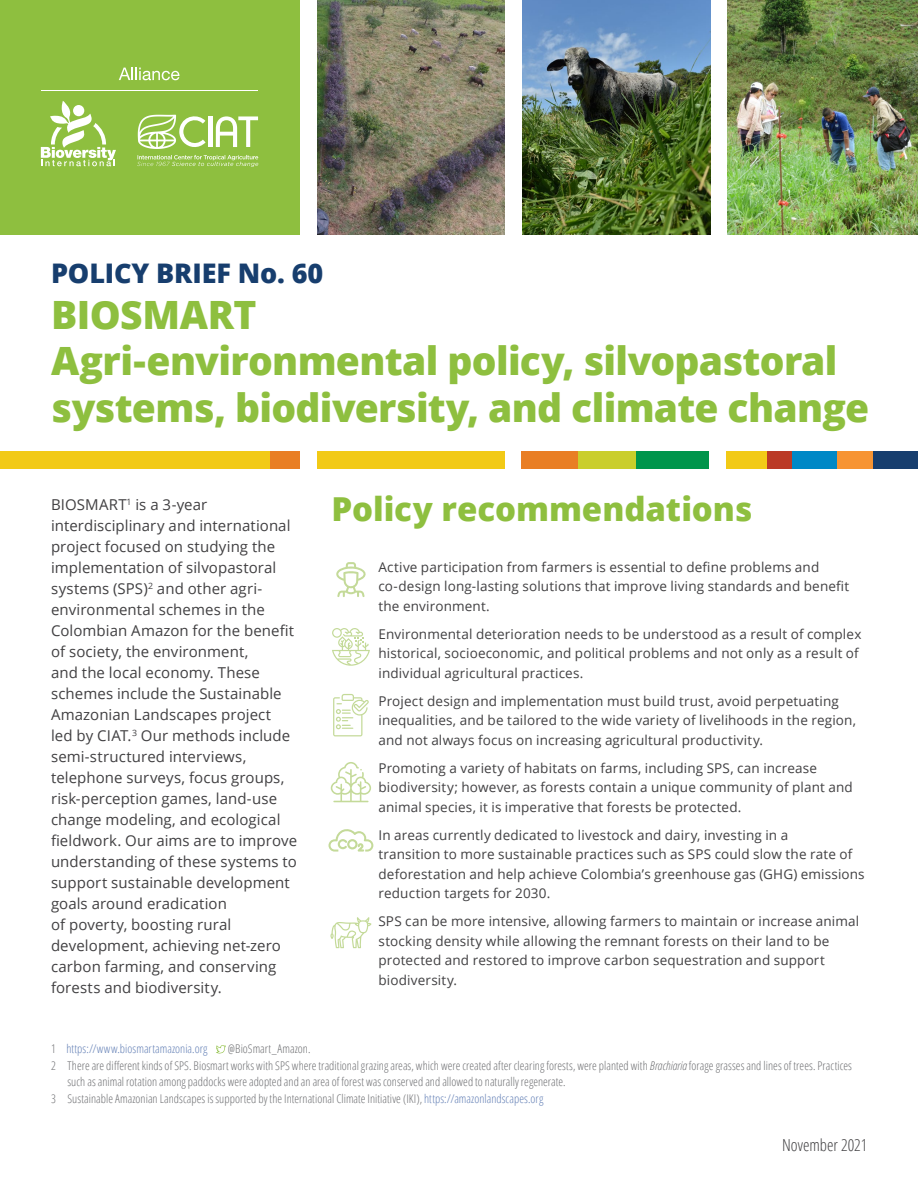
<style>
.page{position:relative;width:918px;height:1188px;background:#fff}
.page>*{position:absolute;margin:0;border:0;box-sizing:border-box;transform-origin:0 0}
.t1{font:800 39px/46.5px "Open Sans";letter-spacing:-.015em;color:#8ebf3f}
.t2{font:800 33px "Open Sans";color:#8ebf3f}
.t3{font:800 27px "Open Sans";letter-spacing:-.005em;color:#173e6e}
.t4{font:300 condensed 16.5px "Open Sans";color:#414042}
.t5{font:15px/21px "Open Sans";letter-spacing:.005em;color:#414042}
.t6{font:13.5px/19.5px "Open Sans";letter-spacing:.01em;color:#414042}
.t7{font:300 condensed 12px "Open Sans";letter-spacing:.005em;color:#6d6e71}
.t8{font:300 condensed 12px "Open Sans";letter-spacing:.005em;color:#627fb5}
.s1{color:#6d6e71}
.s2{font-style:italic}
.s3{color:#627fb5}
</style>
<div class="page">
<img style="left:523px;top:0;width:188px;height:235px">
<img style="left:727px;top:0;width:191px;height:235px">
<img style="left:317px;top:0;width:187px;height:235px">
<div style="left:0;top:0;width:300px;height:234px;background:#8ebf3f"></div>
<div style="left:0;top:452px;width:270px;height:17px;background:#f2ca16"></div>
<div style="left:317px;top:452px;width:187px;height:17px;background:#f2ca16"></div>
<div style="left:873px;top:452px;width:45px;height:17px;background:#173e6e"></div>
<div style="left:837px;top:452px;width:36px;height:17px;background:#f79433"></div>
<div style="left:635px;top:452px;width:74px;height:17px;background:#00954c"></div>
<div style="left:792px;top:452px;width:45px;height:17px;background:#0088c6"></div>
<div style="left:726px;top:452px;width:41px;height:17px;background:#f2ca16"></div>
<div style="left:767px;top:452px;width:25px;height:17px;background:#bb3a26"></div>
<div style="left:578px;top:452px;width:57px;height:17px;background:#cace2c"></div>
<div style="left:270px;top:452px;width:30px;height:17px;background:#e97e24"></div>
<div style="left:521px;top:452px;width:57px;height:17px;background:#e97e24"></div>
<hr style="left:208px;top:116px;width:4px;height:31px;background:#fff">
<svg style="left:216px;top:116px;width:42px;height:31px"></svg>
<svg style="left:137px;top:155px;width:121px;height:12px"></svg>
<svg style="left:138px;top:114px;width:68px;height:35px"></svg>
<svg style="left:41px;top:101px;width:75px;height:65px"></svg>
<svg style="left:119px;top:68px;width:61px;height:12px"></svg>
<hr style="left:41px;top:90px;width:217px;height:1px;background:#fff">
<svg style="left:336px;top:562px;width:30px;height:35px"></svg>
<svg style="left:332px;top:628px;width:38px;height:38px"></svg>
<svg style="left:331px;top:762px;width:40px;height:40px"></svg>
<svg style="left:330px;top:917px;width:42px;height:31px"></svg>
<svg style="left:329px;top:829px;width:44px;height:23px"></svg>
<svg style="left:216px;top:1045px;width:10px;height:9px"></svg>
<svg style="left:333px;top:694px;width:36px;height:42px"></svg>
<h3 class="t3" style="left:51px;top:252px;width:274px">POLICY BRIEF No. 60</h3>
<h1 class="t1" style="left:51px;top:289px;width:820px">BIOSMART<br>Agri-environmental policy, silvopastoral systems, biodiversity, and climate change</h1>
<p class="t5" style="left:51px;top:493px;width:248px">BIOSMART<sup>1</sup> is a 3-year interdisciplinary and international project focused on studying the implementation of silvopastoral systems (SPS)<sup>2</sup> and other agri&shy;environmental schemes in the<br>Colombian Amazon for the benefit of society, the environment,<br>and the local economy. These schemes include the Sustainable<br>Amazonian Landscapes project<br>led by CIAT.<sup>3</sup> Our methods include semi-structured interviews, telephone surveys, focus groups, risk-perception games, land-use change modeling, and ecological fieldwork. Our aims are to improve understanding of these systems to support sustainable development goals around eradication<br>of poverty, boosting rural development, achieving net-zero carbon farming, and conserving forests and biodiversity.</p>
<h2 class="t2" style="left:332px;top:484px;width:422px">Policy recommendations</h2>
<p class="t6" style="left:378px;top:557px;width:472px">Active participation from farmers is essential to define problems and co-design long-lasting solutions that improve living standards and benefit the environment.</p>
<p class="t6" style="left:378px;top:624px;width:484px">Environmental deterioration needs to be understood as a result of complex historical, socioeconomic, and political problems and not only as a result of individual agricultural practices.</p>
<p class="t6" style="left:378px;top:691px;width:479px">Project design and implementation must build trust, avoid perpetuating inequalities, and be tailored to the wide variety of livelihoods in the region, and not always focus on increasing agricultural productivity.</p>
<p class="t6" style="left:378px;top:758px;width:476px">Promoting a variety of habitats on farms, including SPS, can increase biodiversity; however, as forests contain a unique community of plant and animal species, it is imperative that forests be protected.</p>
<p class="t6" style="left:378px;top:825px;width:488px">In areas currently dedicated to livestock and dairy, investing in a<br>transition to more sustainable practices such as SPS could slow the rate of deforestation and help achieve Colombia’s greenhouse gas (GHG) emissions reduction targets for 2030.</p>
<p class="t6" style="left:378px;top:911px;width:482px">SPS can be more intensive, allowing farmers to maintain or increase animal stocking density while allowing the remnant forests on their land to be protected and restored to improve carbon sequestration and support biodiversity.</p>
<p class="t8" style="left:51px;top:1041px;width:158px"><span class="s1">1</span> https://www.biosmartamazonia.org</p>
<p class="t7" style="left:228px;top:1041px;width:84px">@BioSmart_Amazon.</p>
<p class="t7" style="left:51px;top:1057px;width:803px">2 There are different kinds of SPS. Biosmart works with SPS where traditional grazing areas, which were created after clearing forests, were planted with <span class="s2">Brachiaria</span> forage grasses and lines of trees. Practices</p>
<p class="t7" style="left:68px;top:1074px;width:500px">such as animal rotation among paddocks were adopted and an area of forest was conserved and allowed to naturally regenerate.</p>
<p class="t7" style="left:51px;top:1090px;width:494px">3 Sustainable Amazonian Landscapes is supported by the International Climate Initiative (IKI), <span class="s3">https://amazonlandscapes.org</span></p>
<p class="t4" style="left:782px;top:1134px;width:87px">November 2021</p>
</div>
